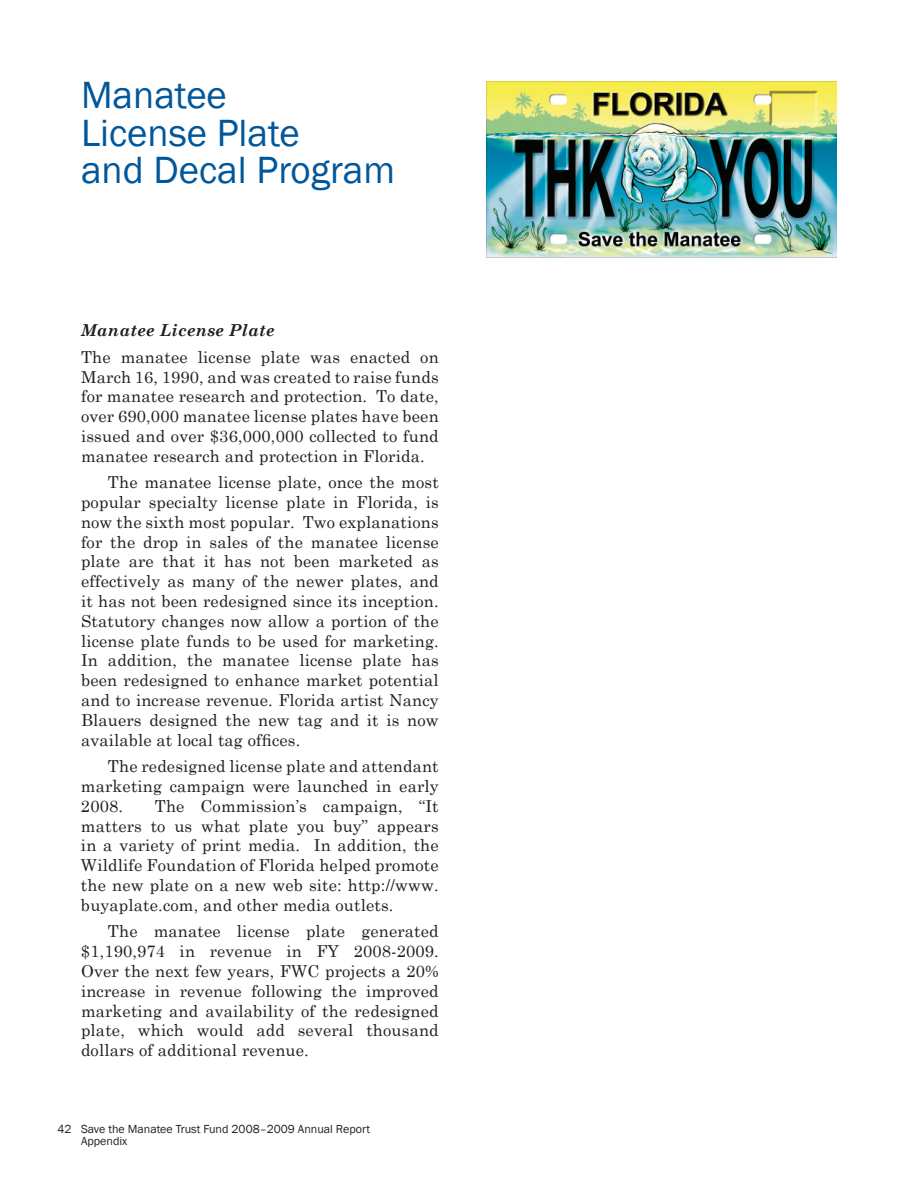
<style>
.page{position:relative;width:918px;height:1188px;background:#fff}
.page>*{position:absolute;margin:0;border:0;box-sizing:border-box;transform-origin:0 0}
.t1{font:39px/37.5px "Franklin Gothic";color:#01579a}
.t2{font:16.5px/19.8px "Century Schoolbook";letter-spacing:.01em;color:#231f20;text-align:justify}
.t3{font:italic 700 16.5px "Century Schoolbook";letter-spacing:.01em;color:#231f20}
.t4{font:12px/12px "Franklin Gothic";color:#231f20}
</style>
<div class="page">
<img style="left:486px;top:81px;width:351px;height:176px">
<h1 class="t1" style="left:81px;top:76px;width:316px">Manatee<br>License Plate<br>and Decal Program</h1>
<p class="t3" style="left:81px;top:320px;width:195px">Manatee License Plate</p>
<p class="t2" style="left:81px;top:347px;width:359px">The manatee license plate was enacted on March 16, 1990, and was created to raise funds for manatee research and protection. To date, over 690,000 manatee license plates have been issued and over $36,000,000 collected to fund manatee research and protection in Florida.</p>
<p class="t2" style="left:81px;top:472px;width:359px;text-indent:27px">The manatee license plate, once the most popular specialty license plate in Florida, is now the sixth most popular. Two explanations for the drop in sales of the manatee license plate are that it has not been marketed as effectively as many of the newer plates, and it has not been redesigned since its inception.<br>Statutory changes now allow a portion of the license plate funds to be used for marketing.<br>In addition, the manatee license plate has been redesigned to enhance market potential and to increase revenue. Florida artist Nancy Blauers designed the new tag and it is now available at local tag offices.</p>
<p class="t2" style="left:81px;top:756px;width:359px;text-indent:27px">The redesigned license plate and attendant marketing campaign were launched in early 2008.</p>
<p class="t2" style="left:81px;top:796px;width:359px;text-indent:74px">The Commission’s campaign, “It matters to us what plate you buy” appears in a variety of print media. In addition, the Wildlife Foundation of Florida helped promote the new plate on a new web site: http://www. buyaplate.com, and other media outlets.</p>
<p class="t2" style="left:81px;top:921px;width:359px;text-indent:27px">The manatee license plate generated $1,190,974 in revenue in FY 2008-2009.<br>Over the next few years, FWC projects a 20% increase in revenue following the improved marketing and availability of the redesigned plate, which would add several thousand dollars of additional revenue.</p>
<p class="t4" style="left:81px;top:1123px;width:291px;text-indent:-24px">42 Save the Manatee Trust Fund 2008–2009 Annual Report<br>Appendix</p>
</div>
